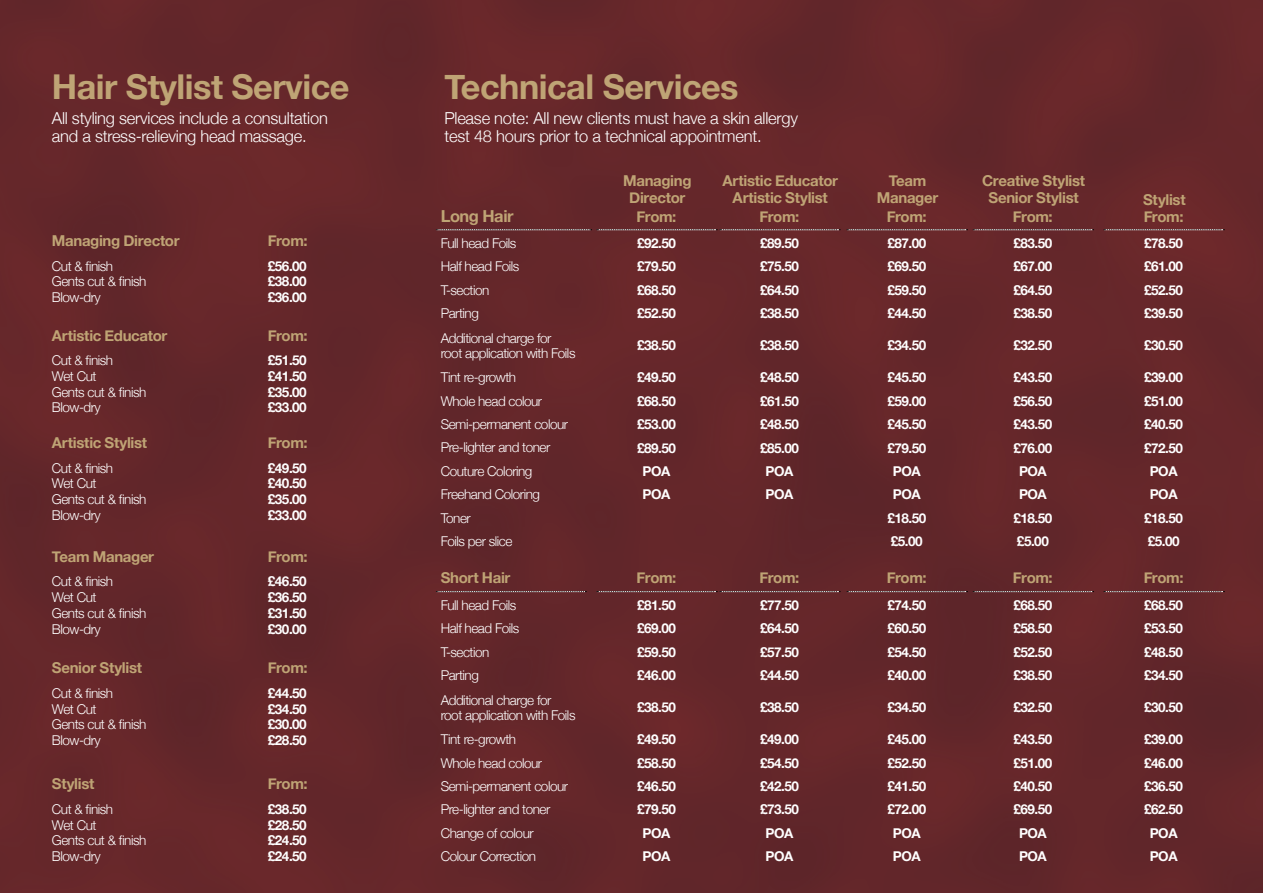
<style>
.page{position:relative;width:1263px;height:893px;background:#65272a}
.page>*{position:absolute;margin:0;border:0;box-sizing:border-box;transform-origin:0 0}
.t1{font:700 34.2px "Helvetica Neue";letter-spacing:-.015em;color:#bfa475}
.t2{font:300 16.5px/17.2px "Helvetica Neue";letter-spacing:-.015em;color:#fff}
.t3{font:700 16.5px "Helvetica Neue";letter-spacing:-.025em;color:#bfa475}
.t4{font:700 15px/17.1px "Helvetica Neue";letter-spacing:-.02em;color:#bfa475;text-align:center}
.t5{font:700 13.5px/23.4px "Helvetica Neue";letter-spacing:-.035em;color:#fff;text-align:justify}
.t6{font:300 13.5px/23.5px "Helvetica Neue";letter-spacing:-.035em;color:#fff}
</style>
<div class="page">
<svg style="left:436px;top:229px;width:404px;height:1px"></svg>
<svg style="left:847px;top:229px;width:120px;height:1px"></svg>
<svg style="left:597px;top:591px;width:243px;height:1px"></svg>
<svg style="left:847px;top:591px;width:120px;height:1px"></svg>
<svg style="left:973px;top:229px;width:120px;height:1px"></svg>
<svg style="left:973px;top:591px;width:120px;height:1px"></svg>
<svg style="left:1104px;top:229px;width:120px;height:1px"></svg>
<svg style="left:1104px;top:591px;width:120px;height:1px"></svg>
<svg style="left:436px;top:591px;width:150px;height:1px"></svg>
<h1 class="t1" style="left:52px;top:66px;width:299px">Hair Stylist Service</h1>
<p class="t2" style="left:52px;top:110px;width:277px">All styling services include a consultation and a stress-relieving head massage.</p>
<p class="t4" style="left:52px;top:232px;width:129px">Managing Director</p>
<p class="t4" style="left:268px;top:232px;width:41px">From:</p>
<p class="t6" style="left:52px;top:254px;width:63px">Cut &amp; finish</p>
<p class="t5" style="left:268px;top:254px;width:40px">£56.00</p>
<p class="t6" style="left:52px;top:269px;width:96px">Gents cut &amp; finish</p>
<p class="t5" style="left:268px;top:269px;width:40px">£38.00</p>
<p class="t6" style="left:52px;top:285px;width:50px">Blow-dry</p>
<p class="t5" style="left:268px;top:285px;width:40px">£36.00</p>
<p class="t4" style="left:52px;top:326px;width:117px">Artistic Educator</p>
<p class="t4" style="left:268px;top:326px;width:41px">From:</p>
<p class="t6" style="left:52px;top:348px;width:63px">Cut &amp; finish</p>
<p class="t5" style="left:268px;top:348px;width:40px">£51.50</p>
<p class="t6" style="left:52px;top:364px;width:46px">Wet Cut</p>
<p class="t5" style="left:268px;top:364px;width:40px">£41.50</p>
<p class="t6" style="left:52px;top:380px;width:96px">Gents cut &amp; finish</p>
<p class="t5" style="left:268px;top:380px;width:40px">£35.00</p>
<p class="t6" style="left:52px;top:396px;width:50px">Blow-dry</p>
<p class="t5" style="left:268px;top:396px;width:40px">£33.00</p>
<p class="t4" style="left:52px;top:434px;width:97px">artistic stylist</p>
<p class="t4" style="left:268px;top:434px;width:41px">From:</p>
<p class="t6" style="left:52px;top:456px;width:63px">Cut &amp; finish</p>
<p class="t5" style="left:268px;top:456px;width:40px">£49.50</p>
<p class="t6" style="left:52px;top:471px;width:46px">Wet Cut</p>
<p class="t5" style="left:268px;top:471px;width:40px">£40.50</p>
<p class="t6" style="left:52px;top:487px;width:96px">Gents cut &amp; finish</p>
<p class="t5" style="left:268px;top:487px;width:40px">£35.00</p>
<p class="t6" style="left:52px;top:503px;width:50px">Blow-dry</p>
<p class="t5" style="left:268px;top:503px;width:40px">£33.00</p>
<p class="t4" style="left:52px;top:547px;width:104px">Team Manager</p>
<p class="t4" style="left:268px;top:547px;width:41px">From:</p>
<p class="t6" style="left:52px;top:569px;width:63px">Cut &amp; finish</p>
<p class="t5" style="left:268px;top:569px;width:40px">£46.50</p>
<p class="t6" style="left:52px;top:585px;width:46px">Wet Cut</p>
<p class="t5" style="left:268px;top:585px;width:40px">£36.50</p>
<p class="t6" style="left:52px;top:601px;width:96px">Gents cut &amp; finish</p>
<p class="t5" style="left:268px;top:601px;width:40px">£31.50</p>
<p class="t6" style="left:52px;top:617px;width:50px">Blow-dry</p>
<p class="t5" style="left:268px;top:617px;width:40px">£30.00</p>
<p class="t4" style="left:52px;top:659px;width:92px">Senior stylist</p>
<p class="t4" style="left:268px;top:659px;width:41px">From:</p>
<p class="t6" style="left:52px;top:681px;width:63px">Cut &amp; finish</p>
<p class="t5" style="left:268px;top:681px;width:40px">£44.50</p>
<p class="t6" style="left:52px;top:697px;width:46px">Wet Cut</p>
<p class="t5" style="left:268px;top:697px;width:40px">£34.50</p>
<p class="t6" style="left:52px;top:712px;width:96px">Gents cut &amp; finish</p>
<p class="t5" style="left:268px;top:712px;width:40px">£30.00</p>
<p class="t6" style="left:52px;top:728px;width:50px">Blow-dry</p>
<p class="t5" style="left:268px;top:728px;width:40px">£28.50</p>
<p class="t4" style="left:52px;top:775px;width:44px">stylist</p>
<p class="t4" style="left:268px;top:775px;width:41px">From:</p>
<p class="t6" style="left:52px;top:797px;width:63px">Cut &amp; finish</p>
<p class="t5" style="left:268px;top:797px;width:40px">£38.50</p>
<p class="t6" style="left:52px;top:813px;width:46px">Wet Cut</p>
<p class="t5" style="left:268px;top:813px;width:40px">£28.50</p>
<p class="t6" style="left:52px;top:828px;width:96px">Gents cut &amp; finish</p>
<p class="t5" style="left:268px;top:828px;width:40px">£24.50</p>
<p class="t6" style="left:52px;top:844px;width:50px">Blow-dry</p>
<p class="t5" style="left:268px;top:844px;width:40px">£24.50</p>
<h1 class="t1" style="left:444px;top:66px;width:296px">Technical Services</h1>
<p class="t2" style="left:444px;top:110px;width:355px">Please note: All new clients must have a skin allergy test 48 hours prior to a technical appointment.</p>
<p class="t3" style="left:441px;top:206px;width:74px">Long Hair</p>
<p class="t6" style="left:441px;top:231px;width:112px">Full head Foils<br>Half head Foils<br>T-section<br>Parting<br>Additional charge for</p>
<p class="t6" style="left:441px;top:341px;width:136px">root application with Foils<br>Tint re-growth<br>Whole head colour<br>Semi-permanent colour<br>Pre-lighter and toner<br>Couture Coloring<br>Freehand Coloring<br>Toner<br>Foils per slice</p>
<p class="t4" style="left:441px;top:568px;width:71px">Short Hair</p>
<p class="t6" style="left:441px;top:593px;width:112px">Full head Foils<br>Half head Foils<br>T-section<br>Parting<br>Additional charge for</p>
<p class="t6" style="left:441px;top:703px;width:136px">root application with Foils<br>Tint re-growth<br>Whole head colour<br>Semi-permanent colour<br>Pre-lighter and toner<br>Change of colour<br>Colour Correction</p>
<p class="t4" style="left:623px;top:172px;width:70px">Managing<br>Director</p>
<p class="t4" style="left:722px;top:172px;width:117px">Artistic Educator<br>Artistic Stylist</p>
<p class="t4" style="left:877px;top:172px;width:63px">Team<br>Manager</p>
<p class="t4" style="left:982px;top:172px;width:105px">Creative Stylist<br>Senior Stylist</p>
<p class="t4" style="left:637px;top:207px;width:41px">From:</p>
<p class="t5" style="left:637px;top:231px;width:40px">£92.50 £79.50 £68.50 £52.50</p>
<p class="t5" style="left:637px;top:333px;width:40px">£38.50</p>
<p class="t5" style="left:637px;top:366px;width:40px;text-align:center">£49.50 £68.50 £53.00 £89.50<br>POA<br>POA</p>
<p class="t4" style="left:637px;top:568px;width:41px">From:</p>
<p class="t5" style="left:637px;top:593px;width:40px">£81.50 £69.00 £59.50 £46.00</p>
<p class="t5" style="left:637px;top:695px;width:40px">£38.50</p>
<p class="t5" style="left:637px;top:727px;width:40px;text-align:center">£49.50 £58.50 £46.50 £79.50<br>POA<br>POA</p>
<p class="t4" style="left:759px;top:207px;width:41px">From:</p>
<p class="t5" style="left:760px;top:231px;width:40px">£89.50 £75.50 £64.50 £38.50</p>
<p class="t5" style="left:760px;top:333px;width:40px">£38.50</p>
<p class="t5" style="left:760px;top:366px;width:40px;text-align:center">£48.50 £61.50 £48.50 £85.00<br>POA<br>POA</p>
<p class="t4" style="left:759px;top:568px;width:41px">From:</p>
<p class="t5" style="left:760px;top:593px;width:40px">£77.50 £64.50 £57.50 £44.50</p>
<p class="t5" style="left:760px;top:695px;width:40px">£38.50</p>
<p class="t5" style="left:760px;top:727px;width:40px;text-align:center">£49.00 £54.50 £42.50 £73.50<br>POA<br>POA</p>
<p class="t4" style="left:887px;top:207px;width:41px">From:</p>
<p class="t5" style="left:887px;top:231px;width:40px">£87.00 £69.50 £59.50 £44.50</p>
<p class="t5" style="left:887px;top:333px;width:40px">£34.50</p>
<p class="t5" style="left:887px;top:366px;width:40px;text-align:center">£45.50 £59.00 £45.50 £79.50<br>POA<br>POA £18.50 £5.00</p>
<p class="t4" style="left:887px;top:568px;width:41px">From:</p>
<p class="t5" style="left:887px;top:593px;width:40px">£74.50 £60.50 £54.50 £40.00</p>
<p class="t5" style="left:887px;top:695px;width:40px">£34.50</p>
<p class="t5" style="left:887px;top:727px;width:40px;text-align:center">£45.00 £52.50 £41.50 £72.00<br>POA<br>POA</p>
<p class="t4" style="left:1013px;top:207px;width:41px">From:</p>
<p class="t5" style="left:1013px;top:231px;width:40px">£83.50 £67.00 £64.50 £38.50</p>
<p class="t5" style="left:1013px;top:333px;width:40px">£32.50</p>
<p class="t5" style="left:1013px;top:366px;width:40px;text-align:center">£43.50 £56.50 £43.50 £76.00<br>POA<br>POA £18.50 £5.00</p>
<p class="t4" style="left:1013px;top:568px;width:41px">From:</p>
<p class="t5" style="left:1013px;top:593px;width:40px">£68.50 £58.50 £52.50 £38.50</p>
<p class="t5" style="left:1013px;top:695px;width:40px">£32.50</p>
<p class="t5" style="left:1013px;top:727px;width:40px;text-align:center">£43.50 £51.00 £40.50 £69.50<br>POA<br>POA</p>
<p class="t4" style="left:1143px;top:190px;width:44px">Stylist</p>
<p class="t4" style="left:1144px;top:207px;width:41px">From:</p>
<p class="t5" style="left:1144px;top:231px;width:40px">£78.50 £61.00 £52.50 £39.50</p>
<p class="t5" style="left:1144px;top:333px;width:40px">£30.50</p>
<p class="t5" style="left:1144px;top:366px;width:40px;text-align:center">£39.00 £51.00 £40.50 £72.50<br>POA<br>POA £18.50 £5.00</p>
<p class="t4" style="left:1144px;top:568px;width:41px">From:</p>
<p class="t5" style="left:1144px;top:593px;width:40px">£68.50 £53.50 £48.50 £34.50</p>
<p class="t5" style="left:1144px;top:695px;width:40px">£30.50</p>
<p class="t5" style="left:1144px;top:727px;width:40px;text-align:center">£39.00 £46.00 £36.50 £62.50<br>POA<br>POA</p>
</div>
